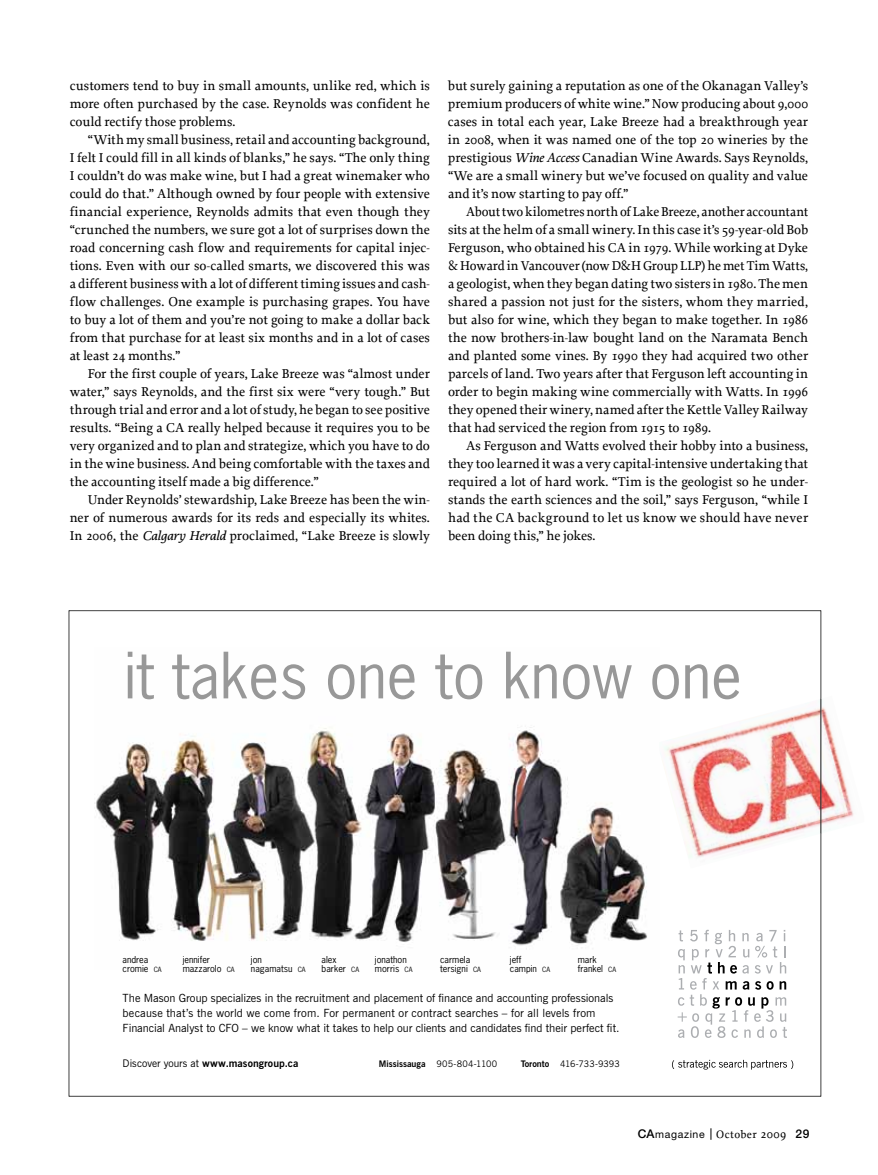
<style>
.page{position:relative;width:878px;height:1175px;background:#fff}
.page>*{position:absolute;margin:0;border:0;box-sizing:border-box;transform-origin:0 0}
.t1{font:60px "News Gothic Std";color:#989898}
.t2{font:500 13.5px/18px "Proforma";color:#000;text-align:justify}
.t3{font:11.25px/15px "News Gothic BT";color:#000}
.t4{font:700 10.5px "News Gothic BT";letter-spacing:.005em;color:#000}
.t5{font:10.5px "Helvetica Neue LT Std";letter-spacing:.055em;color:#000}
.t6{font:9px/9px "News Gothic Std";color:#000}
.t7{font:9px "News Gothic BT";color:#000}
.s1{font-style:italic}
.s2{font-size:6.75px}
.s3{font-weight:700}
.s4{font-weight:400}
.s5{font-weight:500;font-size:12px}
.s6{font-family:"Proforma";font-weight:500;font-size:11.25px}
.s7{font-family:"Proforma";font-weight:500;font-size:12.45px}
</style>
<div class="page">
<svg style="left:69px;top:610px;width:752px;height:486px"></svg>
<img style="left:94px;top:647px;width:565px;height:322px">
<svg style="left:677px;top:929px;width:110px;height:109px"></svg>
<svg style="left:672px;top:1059px;width:121px;height:10px"></svg>
<img style="left:659px;top:696px;width:195px;height:172px">
<img style="left:820px;top:698px;width:1px;height:135px">
<svg style="left:657px;top:742px;width:2px;height:8px"></svg>
<p class="t2" style="left:70px;top:76px;width:362px">customers tend to buy in small amounts, unlike red, which is more often purchased by the case. Reynolds was confident he could rectify those problems.</p>
<p class="t2" style="left:70px;top:130px;width:362px;text-indent:18px">“With my small business, retail and accounting background, I felt I could fill in all kinds of blanks,” he says. “The only thing I couldn’t do was make wine, but I had a great winemaker who could do that.” Although owned by four people with extensive financial experience, Reynolds admits that even though they “crunched the numbers, we sure got a lot of surprises down the road concerning cash flow and requirements for capital injec&shy;tions. Even with our so-called smarts, we discovered this was a different business with a lot of different timing issues and cash&shy;flow challenges. One example is purchasing grapes. You have to buy a lot of them and you’re not going to make a dollar back from that purchase for at least six months and in a lot of cases at least 24 months.”</p>
<p class="t2" style="left:70px;top:364px;width:362px;text-indent:18px">For the first couple of years, Lake Breeze was “almost under water,” says Reynolds, and the first six were “very tough.” But through trial and error and a lot of study, he began to see positive results. “Being a CA really helped because it requires you to be very organized and to plan and strategize, which you have to do in the wine business. And being comfortable with the taxes and the accounting itself made a big difference.”</p>
<p class="t2" style="left:70px;top:490px;width:362px;text-indent:18px">Under Reynolds’ stewardship, Lake Breeze has been the win&shy;ner of numerous awards for its reds and especially its whites.<br>In 2006, the <span class="s1">Calgary Herald</span> proclaimed, “Lake Breeze is slowly</p>
<p class="t2" style="left:448px;top:76px;width:362px">but surely gaining a reputation as one of the Okanagan Valley’s premium producers of white wine.” Now producing about 9,000 cases in total each year, Lake Breeze had a breakthrough year in 2008, when it was named one of the top 20 wineries by the prestigious <span class="s1">Wine Access</span> Canadian Wine Awards. Says Reynolds, “We are a small winery but we’ve focused on quality and value and it’s now starting to pay off.”</p>
<p class="t2" style="left:448px;top:202px;width:362px;text-indent:18px">About two kilometres north of Lake Breeze, another accountant sits at the helm of a small winery. In this case it’s 59-year-old Bob Ferguson, who obtained his CA in 1979. While working at Dyke &amp; Howard in Vancouver (now D&amp;H Group LLP) he met Tim Watts, a geologist, when they began dating two sisters in 1980. The men shared a passion not just for the sisters, whom they married, but also for wine, which they began to make together. In 1986 the now brothers-in-law bought land on the Naramata Bench and planted some vines. By 1990 they had acquired two other parcels of land. Two years after that Ferguson left accounting in order to begin making wine commercially with Watts. In 1996 they opened their winery, named after the Kettle Valley Railway that had serviced the region from 1915 to 1989.</p>
<p class="t2" style="left:448px;top:436px;width:362px;text-indent:18px">As Ferguson and Watts evolved their hobby into a business, they too learned it was a very capital-intensive undertaking that required a lot of hard work. “Tim is the geologist so he under&shy;stands the earth sciences and the soil,” says Ferguson, “while I had the CA background to let us know we should have never been doing this,” he jokes.</p>
<h1 class="t1" style="left:124px;top:637px;width:619px">it takes one to know one</h1>
<p class="t6" style="left:183px;top:954px;width:54px">jennifer mazzarolo <span class="s2">CA</span></p>
<p class="t6" style="left:251px;top:954px;width:56px">jon nagamatsu <span class="s2">CA</span></p>
<p class="t6" style="left:321px;top:954px;width:39px">alex barker <span class="s2">CA</span></p>
<p class="t6" style="left:375px;top:954px;width:39px">jonathon morris <span class="s2">CA</span></p>
<p class="t6" style="left:440px;top:954px;width:42px">carmela tersigni <span class="s2">CA</span></p>
<p class="t6" style="left:510px;top:954px;width:42px">jeff campin <span class="s2">CA</span></p>
<p class="t6" style="left:123px;top:954px;width:41px">andrea cromie <span class="s2">CA</span></p>
<p class="t6" style="left:577px;top:954px;width:40px">mark frankel <span class="s2">CA</span></p>
<p class="t3" style="left:123px;top:990px;width:498px">The Mason Group specializes in the recruitment and placement of finance and accounting professionals because that’s the world we come from. For permanent or contract searches – for all levels from<br>Financial Analyst to CFO – we know what it takes to help our clients and candidates find their perfect fit.</p>
<p class="t7" style="left:379px;top:1058px;width:120px"><span class="s3">Mississauga</span> 905-804-1100</p>
<p class="t7" style="left:520px;top:1058px;width:101px"><span class="s3">Toronto</span> 416-733-9393</p>
<p class="t4" style="left:123px;top:1057px;width:177px"><span class="s4">Discover yours at</span> www.masongroup.ca</p>
<p class="t5" style="left:638px;top:1127px;width:173px"><span class="s5">CA</span>magazine <span class="s6">October</span> <span class="s7">2009</span> <span class="s5">29</span></p>
</div>
